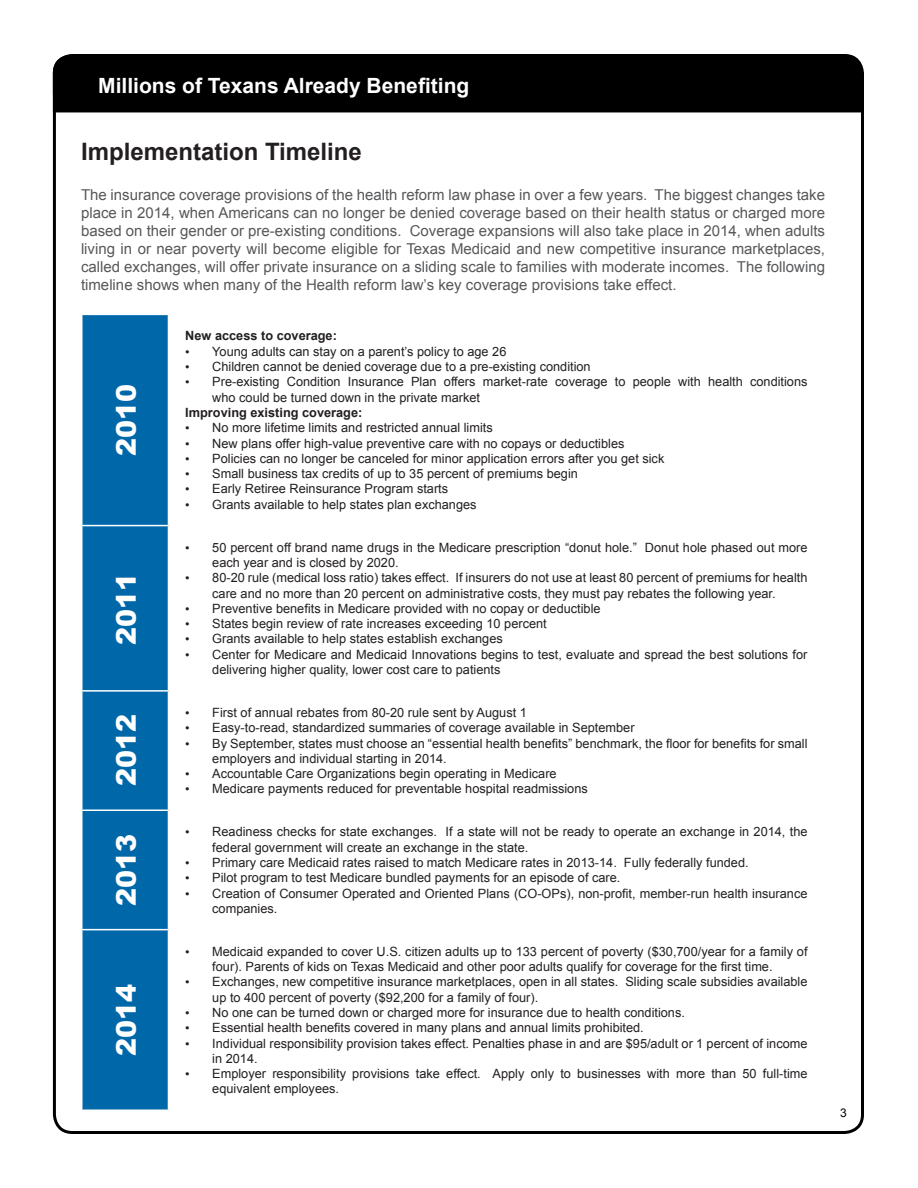
<style>
.page{position:relative;width:918px;height:1188px;background:#fff}
.page>*{position:absolute;margin:0;border:0;box-sizing:border-box;transform-origin:0 0}
.t1{font:900 27px "Arial";color:#fff}
.t2{font:700 24px "Arial";color:#231f20}
.t3{font:700 21px "Arial";color:#fff}
.t4{font:15px/18px "Arial";color:#57585a;text-align:justify}
.t5{font:12.75px/15.3px "Arial";color:#231f20}
.t6{font:700 12.75px "Arial";color:#231f20}
.t7{font:12px "Arial";color:#000}
.s1{font-family:"Times New Roman"}
</style>
<div class="page">
<div style="left:53px;top:55px;width:810px;height:57px;background:#000;border-radius:18px"></div>
<div style="left:53px;top:71px;width:810px;height:41px;background:#000"></div>
<div style="left:82px;top:315px;width:86px;height:794px;background:#0068a9"></div>
<hr style="left:81px;top:690px;width:87px;height:2px;background:#fff">
<hr style="left:81px;top:810px;width:87px;height:1px;background:#fff">
<hr style="left:81px;top:929px;width:87px;height:1px;background:#fff">
<hr style="left:81px;top:525px;width:87px;height:1px;background:#fff">
<p class="t3" style="left:98px;top:72px;width:373px">Millions of Texans Already Benefiting</p>
<p class="t2" style="left:81px;top:136px;width:282px">Implementation Timeline</p>
<p class="t4" style="left:81px;top:186px;width:746px">The insurance coverage provisions of the health reform law phase in over a few years. The biggest changes take place in 2014, when Americans can no longer be denied coverage based on their health status or charged more based on their gender or pre-existing conditions. Coverage expansions will also take place in 2014, when adults living in or near poverty will become eligible for Texas Medicaid and new competitive insurance marketplaces, called exchanges, will offer private insurance on a sliding scale to families with moderate incomes. The following timeline shows when many of the Health reform law’s key coverage provisions take effect.</p>
<p class="t6" style="left:185px;top:328px;width:153px">New access to coverage:</p>
<p class="t5" style="left:185px;top:344px;width:323px"><span class="s1">•</span> Young adults can stay on a parent’s policy to age 26</p>
<p class="t5" style="left:185px;top:359px;width:407px"><span class="s1">•</span> Children cannot be denied coverage due to a pre-existing condition</p>
<p class="t5" style="left:212px;top:374px;width:597px;text-indent:-27px"><span class="s1">•</span> Pre-existing Condition Insurance Plan offers market-rate coverage to people with health conditions who could be turned down in the private market</p>
<p class="t6" style="left:185px;top:404px;width:179px">Improving existing coverage:</p>
<p class="t5" style="left:185px;top:420px;width:309px"><span class="s1">•</span> No more lifetime limits and restricted annual limits</p>
<p class="t5" style="left:185px;top:436px;width:441px"><span class="s1">•</span> New plans offer high-value preventive care with no copays or deductibles</p>
<p class="t5" style="left:185px;top:451px;width:481px"><span class="s1">•</span> Policies can no longer be canceled for minor application errors after you get sick</p>
<p class="t5" style="left:185px;top:466px;width:394px"><span class="s1">•</span> Small business tax credits of up to 35 percent of premiums begin</p>
<p class="t5" style="left:185px;top:481px;width:264px"><span class="s1">•</span> Early Retiree Reinsurance Program starts</p>
<p class="t5" style="left:185px;top:497px;width:293px"><span class="s1">•</span> Grants available to help states plan exchanges</p>
<p class="t5" style="left:212px;top:540px;width:597px;text-indent:-27px"><span class="s1">•</span> 50 percent off brand name drugs in the Medicare prescription “donut hole.” Donut hole phased out more each year and is closed by 2020.</p>
<p class="t5" style="left:185px;top:570px;width:624px;text-align:center"><span class="s1">•</span> 80-20 rule (medical loss ratio) takes effect. If insurers do not use at least 80 percent of premiums for health care and no more than 20 percent on administrative costs, they must pay rebates the following year.</p>
<p class="t5" style="left:185px;top:601px;width:417px"><span class="s1">•</span> Preventive benefits in Medicare provided with no copay or deductible</p>
<p class="t5" style="left:185px;top:616px;width:363px"><span class="s1">•</span> States begin review of rate increases exceeding 10 percent</p>
<p class="t5" style="left:185px;top:631px;width:319px"><span class="s1">•</span> Grants available to help states establish exchanges</p>
<p class="t5" style="left:212px;top:647px;width:597px;text-indent:-27px"><span class="s1">•</span> Center for Medicare and Medicaid Innovations begins to test, evaluate and spread the best solutions for delivering higher quality, lower cost care to patients</p>
<p class="t5" style="left:185px;top:705px;width:343px"><span class="s1">•</span> First of annual rebates from 80-20 rule sent by August 1</p>
<p class="t5" style="left:185px;top:720px;width:451px"><span class="s1">•</span> Easy-to-read, standardized summaries of coverage available in September</p>
<p class="t5" style="left:212px;top:736px;width:597px;text-indent:-27px"><span class="s1">•</span> By September, states must choose an “essential health benefits” benchmark, the floor for benefits for small employers and individual starting in 2014.</p>
<p class="t5" style="left:185px;top:766px;width:373px"><span class="s1">•</span> Accountable Care Organizations begin operating in Medicare</p>
<p class="t5" style="left:185px;top:781px;width:404px"><span class="s1">•</span> Medicare payments reduced for preventable hospital readmissions</p>
<p class="t5" style="left:212px;top:824px;width:597px;text-indent:-27px"><span class="s1">•</span> Readiness checks for state exchanges. If a state will not be ready to operate an exchange in 2014, the federal government will create an exchange in the state.</p>
<p class="t5" style="left:185px;top:855px;width:565px"><span class="s1">•</span> Primary care Medicaid rates raised to match Medicare rates in 2013-14. Fully federally funded.</p>
<p class="t5" style="left:185px;top:870px;width:437px"><span class="s1">•</span> Pilot program to test Medicare bundled payments for an episode of care.</p>
<p class="t5" style="left:212px;top:886px;width:597px;text-indent:-27px"><span class="s1">•</span> Creation of Consumer Operated and Oriented Plans (CO-OPs), non-profit, member-run health insurance companies.</p>
<p class="t5" style="left:212px;top:944px;width:597px;text-indent:-27px"><span class="s1">•</span> Medicaid expanded to cover U.S. citizen adults up to 133 percent of poverty ($30,700/year for a family of four). Parents of kids on Texas Medicaid and other poor adults qualify for coverage for the first time.</p>
<p class="t5" style="left:212px;top:974px;width:597px;text-indent:-27px"><span class="s1">•</span> Exchanges, new competitive insurance marketplaces, open in all states. Sliding scale subsidies available up to 400 percent of poverty ($92,200 for a family of four).</p>
<p class="t5" style="left:185px;top:1005px;width:501px"><span class="s1">•</span> No one can be turned down or charged more for insurance due to health conditions.</p>
<p class="t5" style="left:185px;top:1020px;width:460px"><span class="s1">•</span> Essential health benefits covered in many plans and annual limits prohibited.</p>
<p class="t5" style="left:212px;top:1036px;width:597px;text-indent:-27px"><span class="s1">•</span> Individual responsibility provision takes effect. Penalties phase in and are $95/adult or 1 percent of income in 2014.</p>
<p class="t5" style="left:212px;top:1066px;width:597px;text-indent:-27px"><span class="s1">•</span> Employer responsibility provisions take effect. Apply only to businesses with more than 50 full-time equivalent employees.</p>
<p class="t1" style="left:107px;top:456px;width:74px;rotate:-90deg">2010</p>
<p class="t1" style="left:107px;top:645px;width:74px;rotate:-90deg">2011</p>
<p class="t1" style="left:107px;top:786px;width:74px;rotate:-90deg">2012</p>
<p class="t1" style="left:107px;top:906px;width:74px;rotate:-90deg">2013</p>
<p class="t1" style="left:107px;top:1056px;width:74px;rotate:-90deg">2014</p>
<p class="t7" style="left:840px;top:1105px;width:8px">3</p>
</div>
